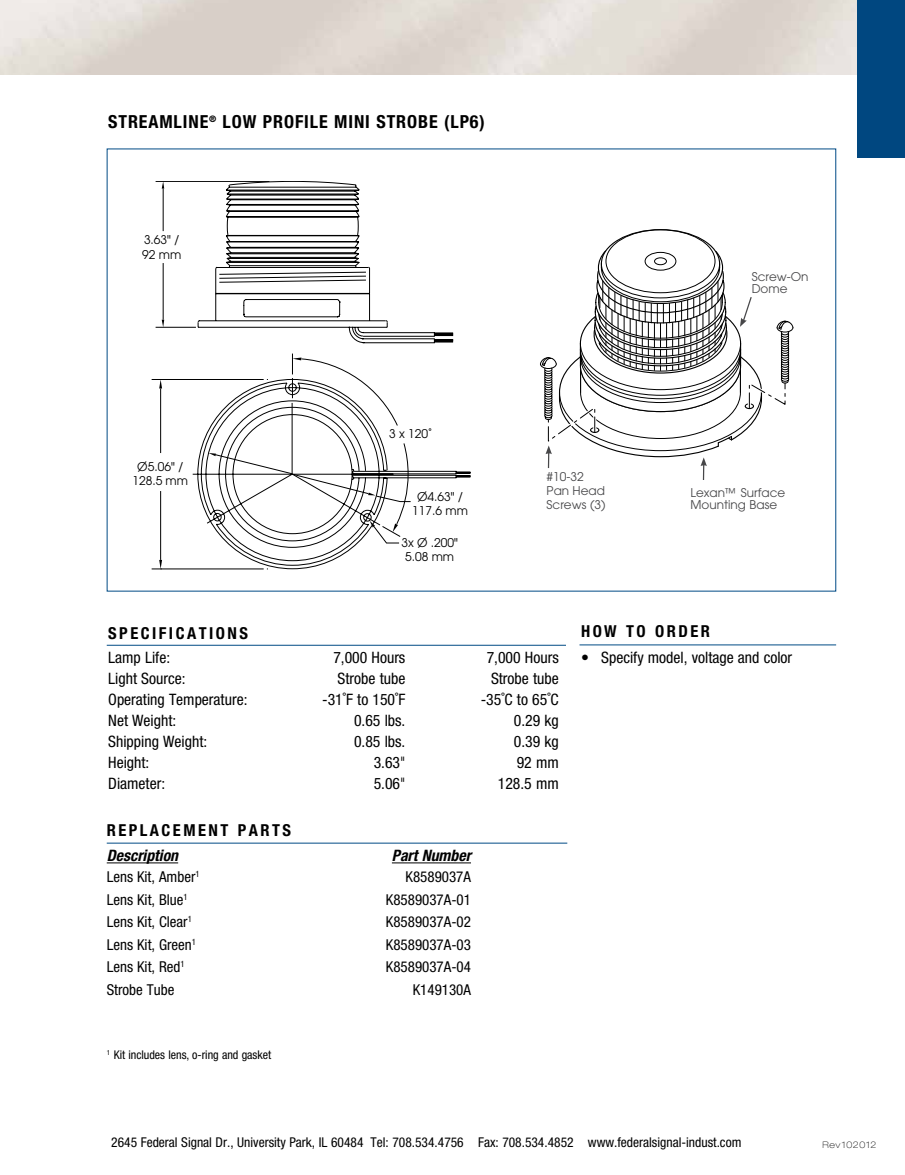
<style>
.page{position:relative;width:905px;height:1175px;background:#fff}
.page>*{position:absolute;margin:0;border:0;box-sizing:border-box;transform-origin:0 0}
.t1{font:700 condensed 18px "Helvetica Neue";letter-spacing:.05em;color:#000}
.t2{font:700 condensed 16.5px "Helvetica Neue";letter-spacing:.15em;color:#000}
.t3{font:condensed 15.75px "Helvetica Neue";color:#000}
.t4{font:italic 700 condensed 15.75px "Helvetica Neue";color:#000}
.t5{font:condensed 15px "Helvetica Neue";color:#000}
.t6{font:condensed 13.5px "Helvetica Neue";color:#000}
.t7{font:12px/12.5px "Avant Garde";color:#474749}
.t8{font:12px/14.4px "Avant Garde";color:#000;text-align:center}
.t9{font:condensed 12px "Helvetica Neue";color:#000}
.t10{font:100 expanded 9px "Helvetica Neue";letter-spacing:.075em;color:#000}
.s1{font-family:"Avant Garde"}
</style>
<div class="page">
<div style="left:857px;top:0;width:47px;height:157px;background:#004780"></div>
<svg style="left:151px;top:332px;width:320px;height:237px"></svg>
<svg style="left:159px;top:560px;width:3px;height:9px"></svg>
<svg style="left:155px;top:181px;width:256px;height:321px"></svg>
<svg style="left:162px;top:181px;width:2px;height:8px"></svg>
<hr style="left:163px;top:189px;width:1px;height:42px;background:#000">
<svg style="left:162px;top:262px;width:247px;height:275px"></svg>
<svg style="left:369px;top:520px;width:31px;height:24px"></svg>
<svg style="left:292px;top:357px;width:9px;height:3px"></svg>
<hr style="left:292px;top:403px;width:1px;height:71px;background:#000">
<svg style="left:292px;top:378px;width:1px;height:20px"></svg>
<svg style="left:540px;top:229px;width:253px;height:251px"></svg>
<hr style="left:579px;top:644px;width:257px;height:1px;background:#004b85">
<hr style="left:107px;top:645px;width:459px;height:1px;background:#004b85">
<svg style="left:107px;top:843px;width:460px;height:21px"></svg>
<hr style="left:107px;top:862px;width:71px;height:1px;background:#000">
<hr style="left:392px;top:862px;width:79px;height:1px;background:#000">
<hr style="left:107px;top:842px;width:460px;height:1px;background:#004b85">
<p class="t1" style="left:108px;top:110px;width:378px">STREAMLINE<sup>®</sup> LOW PROFILE MINI STROBE (LP6)</p>
<p class="t8" style="left:142px;top:233px;width:41px;text-align:left">3.63" /<br>92 mm</p>
<p class="t7" style="left:751px;top:270px;width:58px">Screw-On<br>Dome</p>
<p class="t8" style="left:132px;top:459px;width:57px">Ø5.06" /<br>128.5 mm</p>
<p class="t8" style="left:389px;top:426px;width:44px">3 x 120˚</p>
<p class="t8" style="left:412px;top:489px;width:57px">Ø4.63" /<br>117.6 mm</p>
<p class="t8" style="left:401px;top:535px;width:58px">3x Ø .200"<br>5.08 mm</p>
<p class="t7" style="left:546px;top:469px;width:60px;line-height:14.4px">#10-32<br>Pan Head<br>Screws (3)</p>
<p class="t7" style="left:690px;top:486px;width:96px">Lexan™ Surface<br>Mounting Base</p>
<p class="t2" style="left:108px;top:623px;width:141px">SPECIFICATIONS</p>
<p class="t3" style="left:108px;top:648px;width:63px">Lamp Life:</p>
<p class="t3" style="left:333px;top:648px;width:73px">7,000 Hours</p>
<p class="t3" style="left:486px;top:648px;width:73px">7,000 Hours</p>
<p class="t3" style="left:108px;top:669px;width:79px">Light Source:</p>
<p class="t3" style="left:337px;top:669px;width:69px">Strobe tube</p>
<p class="t3" style="left:491px;top:669px;width:69px">Strobe tube</p>
<p class="t3" style="left:108px;top:690px;width:141px">Operating Temperature:</p>
<p class="t3" style="left:322px;top:690px;width:85px">-31˚F to 150˚F</p>
<p class="t3" style="left:481px;top:690px;width:79px">-35˚C to 65˚C</p>
<p class="t3" style="left:108px;top:711px;width:70px">Net Weight:</p>
<p class="t3" style="left:354px;top:711px;width:53px">0.65 lbs.</p>
<p class="t3" style="left:514px;top:711px;width:46px">0.29 kg</p>
<p class="t3" style="left:108px;top:732px;width:100px">Shipping Weight:</p>
<p class="t3" style="left:354px;top:732px;width:53px">0.85 lbs.</p>
<p class="t3" style="left:514px;top:732px;width:46px">0.39 kg</p>
<p class="t3" style="left:108px;top:753px;width:43px">Height:</p>
<p class="t3" style="left:373px;top:753px;width:33px">3.63<span class="s1">"</span></p>
<p class="t3" style="left:516px;top:753px;width:44px">92 mm</p>
<p class="t3" style="left:108px;top:774px;width:58px">Diameter:</p>
<p class="t3" style="left:373px;top:774px;width:33px">5.06<span class="s1">"</span></p>
<p class="t3" style="left:498px;top:774px;width:62px">128.5 mm</p>
<p class="t2" style="left:107px;top:819px;width:186px">REPLACEMENT PARTS</p>
<p class="t4" style="left:107px;top:846px;width:73px">Description</p>
<p class="t4" style="left:392px;top:846px;width:81px">Part Number</p>
<p class="t5" style="left:107px;top:868px;width:94px">Lens Kit, Amber<sup>1</sup></p>
<p class="t5" style="left:405px;top:868px;width:67px">K8589037A</p>
<p class="t5" style="left:107px;top:890px;width:82px">Lens Kit, Blue<sup>1</sup></p>
<p class="t5" style="left:386px;top:890px;width:87px">K8589037A-01</p>
<p class="t5" style="left:107px;top:913px;width:87px">Lens Kit, Clear<sup>1</sup></p>
<p class="t5" style="left:386px;top:913px;width:87px">K8589037A-02</p>
<p class="t5" style="left:107px;top:935px;width:91px">Lens Kit, Green<sup>1</sup></p>
<p class="t5" style="left:386px;top:935px;width:87px">K8589037A-03</p>
<p class="t5" style="left:107px;top:958px;width:79px">Lens Kit, Red<sup>1</sup></p>
<p class="t5" style="left:386px;top:958px;width:87px">K8589037A-04</p>
<p class="t5" style="left:107px;top:980px;width:69px">Strobe Tube</p>
<p class="t5" style="left:413px;top:980px;width:60px">K149130A</p>
<p class="t9" style="left:107px;top:1048px;width:166px"><sup>1</sup> Kit includes lens, o-ring and gasket</p>
<p class="t2" style="left:581px;top:621px;width:130px">HOW TO ORDER</p>
<p class="t3" style="left:581px;top:649px;width:213px">• Specify model, voltage and color</p>
<p class="t6" style="left:111px;top:1134px;width:631px">2645 Federal Signal Dr., University Park, IL 60484 Tel: 708.534.4756 Fax: 708.534.4852 www.federalsignal-indust.com</p>
<p class="t10" style="left:822px;top:1138px;width:55px">Rev102012</p>
</div>
